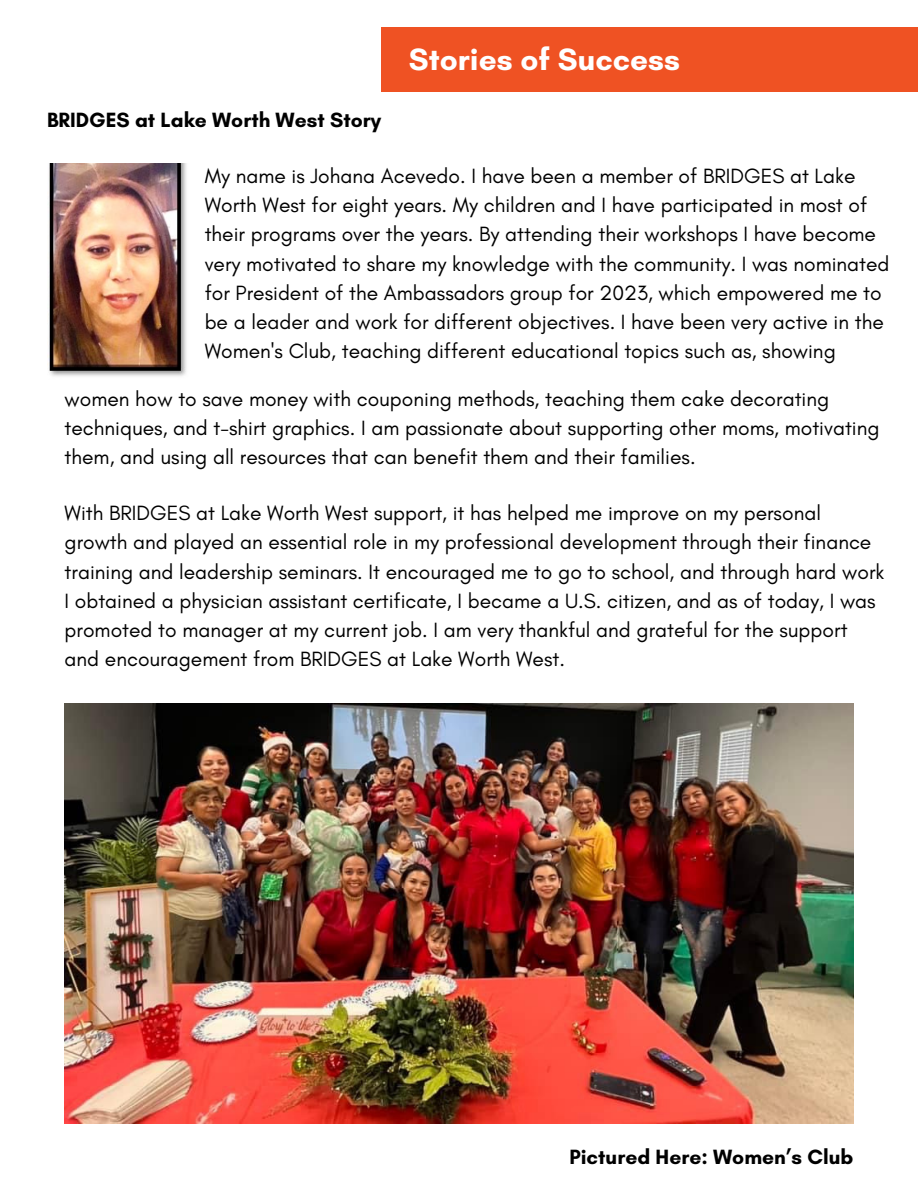
<style>
.page{position:relative;width:918px;height:1188px;background:#fff}
.page>*{position:absolute;margin:0;border:0;box-sizing:border-box;transform-origin:0 0}
.t1{font:700 31.5px "Glacial Indifference";color:#fff}
.t2{font:21px/29.2px "Glacial Indifference";color:#000}
.t3{font:700 21px "Glacial Indifference";color:#000}
</style>
<div class="page">
<div style="left:381px;top:27px;width:537px;height:65px;background:#ef5223"></div>
<img style="left:65px;top:703px;width:788px;height:420px">
<img style="left:47px;top:164px;width:140px;height:212px">
<p class="t3" style="left:47px;top:107px;width:336px">BRIDGES at Lake Worth West Story</p>
<p class="t1" style="left:409px;top:40px;width:272px">Stories of Success</p>
<p class="t2" style="left:205px;top:161px;width:686px">My name is Johana Acevedo. I have been a member of BRIDGES at Lake Worth West for eight years. My children and I have participated in most of their programs over the years. By attending their workshops I have become very motivated to share my knowledge with the community. I was nominated for President of the Ambassadors group for 2023, which empowered me to be a leader and work for different objectives. I have been very active in the Women's Club, teaching different educational topics such as, showing</p>
<h2 class="t2" style="left:65px;top:384px;width:817px">women how to save money with couponing methods, teaching them cake decorating techniques, and t-shirt graphics. I am passionate about supporting other moms, motivating them, and using all resources that can benefit them and their families.</h2>
<p class="t2" style="left:65px;top:498px;width:821px">With BRIDGES at Lake Worth West support, it has helped me improve on my personal growth and played an essential role in my professional development through their finance training and leadership seminars. It encouraged me to go to school, and through hard work I obtained a physician assistant certificate, I became a U.S. citizen, and as of today, I was promoted to manager at my current job. I am very thankful and grateful for the support and encouragement from BRIDGES at Lake Worth West.</p>
<p class="t3" style="left:569px;top:1144px;width:285px">Pictured Here: Women’s Club</p>
</div>
